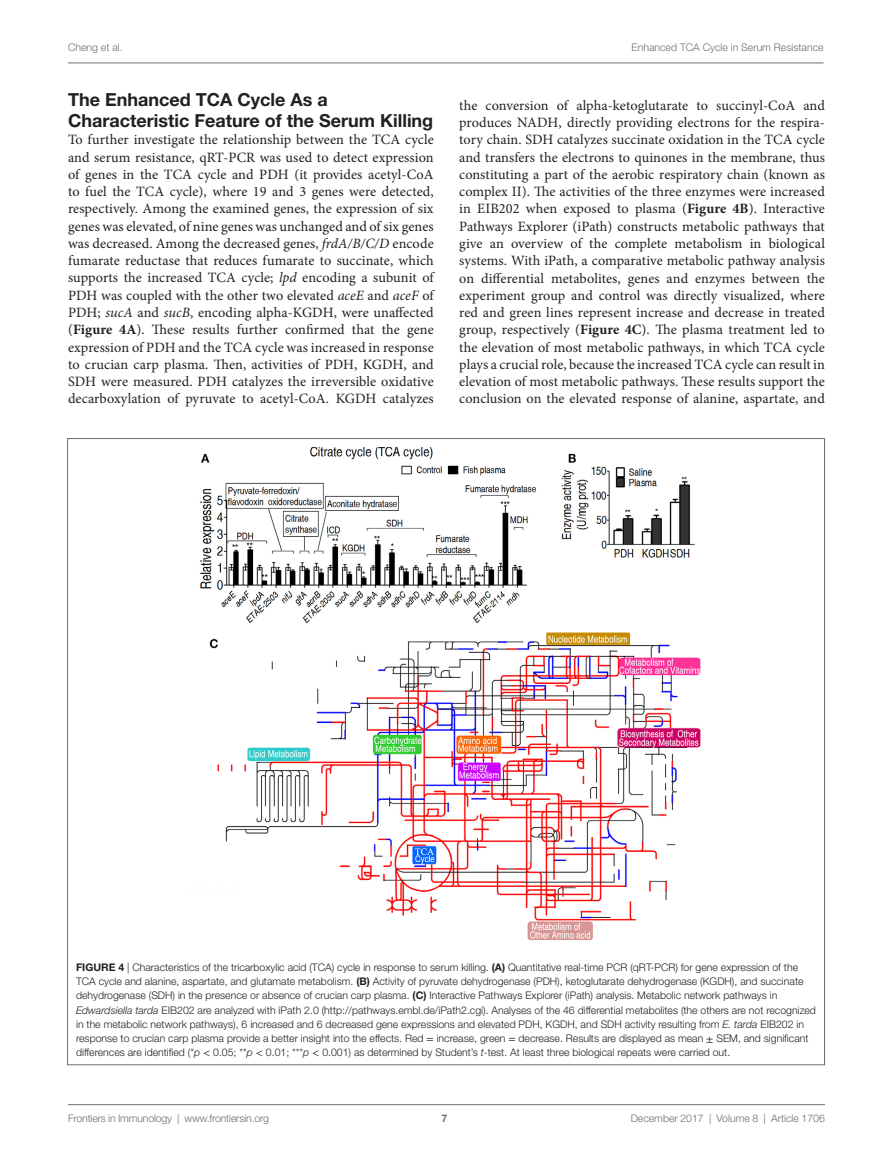
<style>
.page{position:relative;width:893px;height:1170px;background:#fff}
.page>*{position:absolute;margin:0;border:0;box-sizing:border-box;transform-origin:0 0}
.t1{font:700 18px/21px "Helvetica Neue LT Std";color:#231f20}
.t2{font:14.25px/17.2px "Minion Pro";letter-spacing:.005em;color:#231f20;text-align:justify}
.t3{font:300 10.5px/14.2px "Helvetica Neue LT Std";color:#231f20}
.t4{font:300 10.5px "Helvetica Neue LT Std";color:#6c6d70}
.t5{font:700 10.5px "Helvetica Neue LT Std";color:#6c6d70}
.s1{font-style:italic}
.s2{font-weight:700}
.s3{font-family:"STIX General";font-weight:400}
</style>
<div class="page">
<img style="left:200px;top:447px;width:501px;height:493px">
<hr style="left:68px;top:1104px;width:757px;height:1px;background:#6c6d70">
<hr style="left:68px;top:63px;width:755px;height:1px;background:#6c6d70">
<p class="t4" style="left:68px;top:41px;width:56px">Cheng et al.</p>
<p class="t4" style="left:632px;top:41px;width:193px">Enhanced TCA Cycle in Serum Resistance</p>
<p class="t1" style="left:68px;top:89px;width:367px">The Enhanced TCA Cycle As a<br>Characteristic Feature of the Serum Killing</p>
<p class="t2" style="left:68px;top:131px;width:367px">To further investigate the relationship between the TCA cycle and serum resistance, qRT-PCR was used to detect expression of genes in the TCA cycle and PDH (it provides acetyl-CoA to fuel the TCA cycle), where 19 and 3 genes were detected, respectively. Among the examined genes, the expression of six genes was elevated, of nine genes was unchanged and of six genes was decreased. Among the decreased genes, <span class="s1">frdA/B/C/D</span> encode fumarate reductase that reduces fumarate to succinate, which supports the increased TCA cycle; <span class="s1">lpd</span> encoding a subunit of PDH was coupled with the other two elevated <span class="s1">aceE</span> and <span class="s1">aceF</span> of PDH; <span class="s1">sucA</span> and <span class="s1">sucB</span>, encoding alpha-KGDH, were unaffected (<span class="s2">Figure 4A</span>). These results further confirmed that the gene expression of PDH and the TCA cycle was increased in response to crucian carp plasma. Then, activities of PDH, KGDH, and SDH were measured. PDH catalyzes the irreversible oxidative decarboxylation of pyruvate to acetyl-CoA. KGDH catalyzes</p>
<p class="t2" style="left:459px;top:97px;width:367px">the conversion of alpha-ketoglutarate to succinyl-CoA and produces NADH, directly providing electrons for the respira&shy;tory chain. SDH catalyzes succinate oxidation in the TCA cycle and transfers the electrons to quinones in the membrane, thus constituting a part of the aerobic respiratory chain (known as complex II). The activities of the three enzymes were increased in EIB202 when exposed to plasma (<span class="s2">Figure 4B</span>). Interactive Pathways Explorer (iPath) constructs metabolic pathways that give an overview of the complete metabolism in biological systems. With iPath, a comparative metabolic pathway analysis on differential metabolites, genes and enzymes between the experiment group and control was directly visualized, where red and green lines represent increase and decrease in treated group, respectively (<span class="s2">Figure 4C</span>). The plasma treatment led to the elevation of most metabolic pathways, in which TCA cycle plays a crucial role, because the increased TCA cycle can result in elevation of most metabolic pathways. These results support the conclusion on the elevated response of alanine, aspartate, and</p>
<p class="t3" style="left:76px;top:959px;width:741px"><span class="s2">Figure 4</span> | Characteristics of the tricarboxylic acid (TCA) cycle in response to serum killing. <span class="s2">(A)</span> Quantitative real-time PCR (qRT-PCR) for gene expression of the TCA cycle and alanine, aspartate, and glutamate metabolism. <span class="s2">(B)</span> Activity of pyruvate dehydrogenase (PDH), ketoglutarate dehydrogenase (KGDH), and succinate dehydrogenase (SDH) in the presence or absence of crucian carp plasma. <span class="s2">(C)</span> Interactive Pathways Explorer (iPath) analysis. Metabolic network pathways in <span class="s1">Edwardsiella tarda</span> EIB202 are analyzed with iPath 2.0 (http://pathways.embl.de/iPath2.cgi). Analyses of the 46 differential metabolites (the others are not recognized in the metabolic network pathways), 6 increased and 6 decreased gene expressions and elevated PDH, KGDH, and SDH activity resulting from <span class="s1">E. tarda</span> EIB202 in response to crucian carp plasma provide a better insight into the effects. Red <span class="s3">=</span> increase, green <span class="s3">=</span> decrease. Results are displayed as mean <span class="s3">±</span> SEM, and significant differences are identified (*<span class="s1">p</span> <span class="s3">&lt;</span> 0.05; **<span class="s1">p</span> <span class="s3">&lt;</span> 0.01; ***<span class="s1">p</span> <span class="s3">&lt;</span> 0.001) as determined by Student’s <span class="s1">t</span>-test. At least three biological repeats were carried out.</p>
<p class="t4" style="left:68px;top:1111px;width:203px">Frontiers in Immunology | www.frontiersin.org</p>
<p class="t4" style="left:631px;top:1111px;width:196px">December 2017 | Volume 8 | Article 1706</p>
<p class="t5" style="left:441px;top:1111px;width:7px">7</p>
</div>
